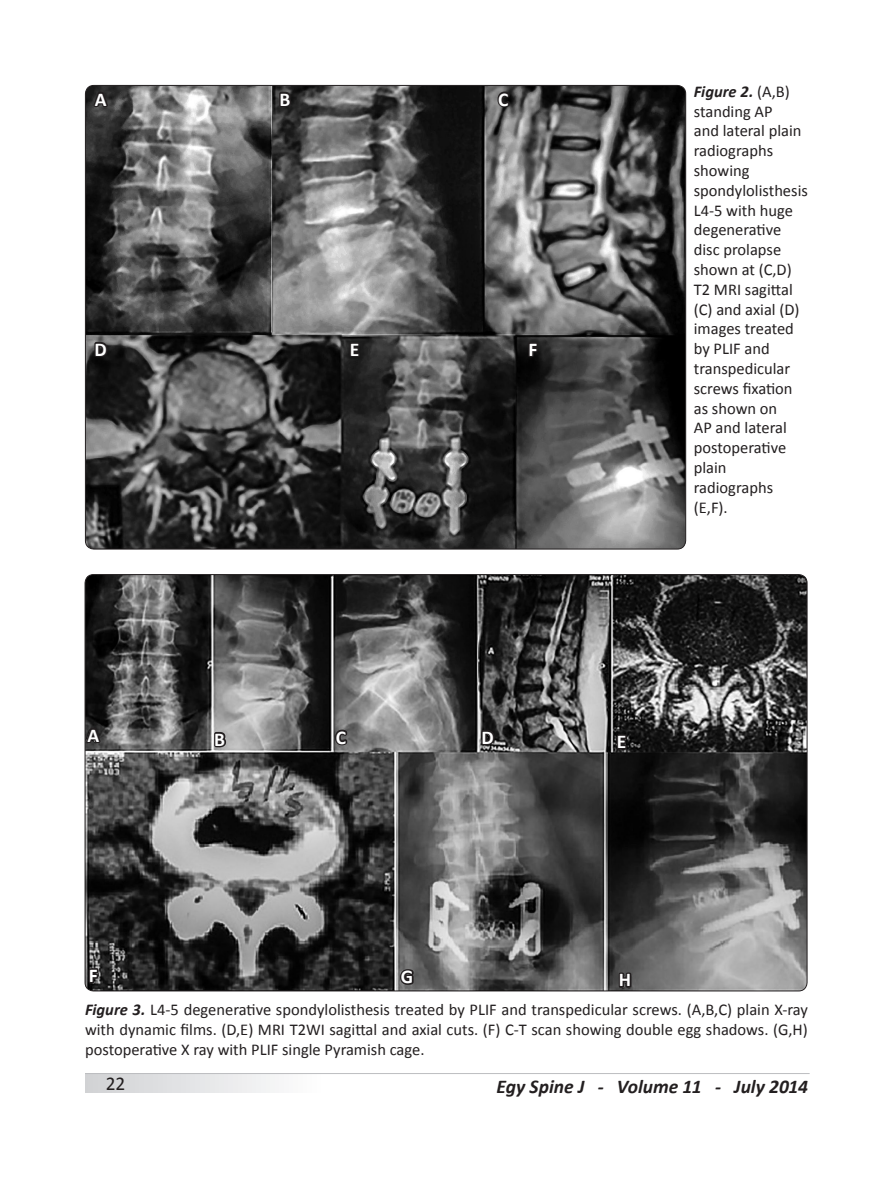
<style>
.page{position:relative;width:893px;height:1178px;background:#fff}
.page>*{position:absolute;margin:0;border:0;box-sizing:border-box;transform-origin:0 0}
.t1{font:italic 700 19.5px "Calibri";letter-spacing:-.005em;color:#231f20}
.t2{font:700 19.5px "Calibri";color:#fff}
.t3{font:19.5px "Calibri";color:#231f20}
.t4{font:16.5px/19.8px "Calibri";color:#231f20;text-align:justify}
.s1{font-weight:700;font-style:italic}
</style>
<div class="page">
<div style="left:85px;top:1074px;width:237px;height:19px;background:linear-gradient(to right,#d0d1d4,#fefefe)"></div>
<hr style="left:85px;top:1073px;width:725px;height:1px;background:#bcbdc0">
<img style="left:85px;top:574px;width:722px;height:417px">
<img style="left:85px;top:85px;width:601px;height:464px">
<svg style="left:91px;top:84px;width:18px;height:25px"></svg>
<svg style="left:92px;top:340px;width:18px;height:20px"></svg>
<svg style="left:479px;top:728px;width:18px;height:20px"></svg>
<svg style="left:398px;top:967px;width:18px;height:20px"></svg>
<svg style="left:617px;top:970px;width:16px;height:20px"></svg>
<svg style="left:84px;top:712px;width:18px;height:33px"></svg>
<svg style="left:495px;top:89px;width:17px;height:20px"></svg>
<svg style="left:526px;top:340px;width:14px;height:19px"></svg>
<svg style="left:86px;top:967px;width:14px;height:19px"></svg>
<svg style="left:333px;top:727px;width:16px;height:20px"></svg>
<svg style="left:276px;top:90px;width:17px;height:20px"></svg>
<svg style="left:347px;top:340px;width:15px;height:20px"></svg>
<svg style="left:614px;top:733px;width:15px;height:19px"></svg>
<svg style="left:211px;top:730px;width:17px;height:20px"></svg>
<p class="t2" style="left:95px;top:87px;width:13px">A</p>
<p class="t2" style="left:95px;top:337px;width:14px">D</p>
<p class="t2" style="left:279px;top:87px;width:12px">B</p>
<p class="t2" style="left:350px;top:337px;width:11px">E</p>
<p class="t2" style="left:498px;top:87px;width:12px">C</p>
<p class="t2" style="left:528px;top:337px;width:10px">F</p>
<p class="t4" style="left:694px;top:81px;width:116px;text-align:left"><span class="s1">Figure 2.</span> (A,B) standing AP<br>and lateral plain radiographs showing spondylolisthesis<br>L4-5 with huge degenerative disc prolapse shown at (C,D)<br>T2 MRI sagittal (C) and axial (D) images treated by PLIF and transpedicular screws fixation as shown on<br>AP and lateral postoperative plain radiographs (E,F).</p>
<p class="t2" style="left:87px;top:722px;width:13px">A</p>
<p class="t2" style="left:336px;top:725px;width:12px">C</p>
<p class="t2" style="left:482px;top:725px;width:14px">D</p>
<p class="t2" style="left:214px;top:727px;width:12px">B</p>
<p class="t2" style="left:617px;top:729px;width:11px">E</p>
<p class="t2" style="left:89px;top:963px;width:10px">F</p>
<p class="t2" style="left:401px;top:964px;width:14px">G</p>
<p class="t2" style="left:619px;top:967px;width:14px">H</p>
<p class="t4" style="left:85px;top:1000px;width:724px"><span class="s1">Figure 3.</span> L4-5 degenerative spondylolisthesis treated by PLIF and transpedicular screws. (A,B,C) plain X-ray with dynamic films. (D,E) MRI T2WI sagittal and axial cuts. (F) C-T scan showing double egg shadows. (G,H) postoperative X ray with PLIF single Pyramish cage.</p>
<p class="t3" style="left:106px;top:1071px;width:21px">22</p>
<p class="t1" style="left:497px;top:1074px;width:313px">Egy Spine J - Volume 11 - July 2014</p>
</div>
